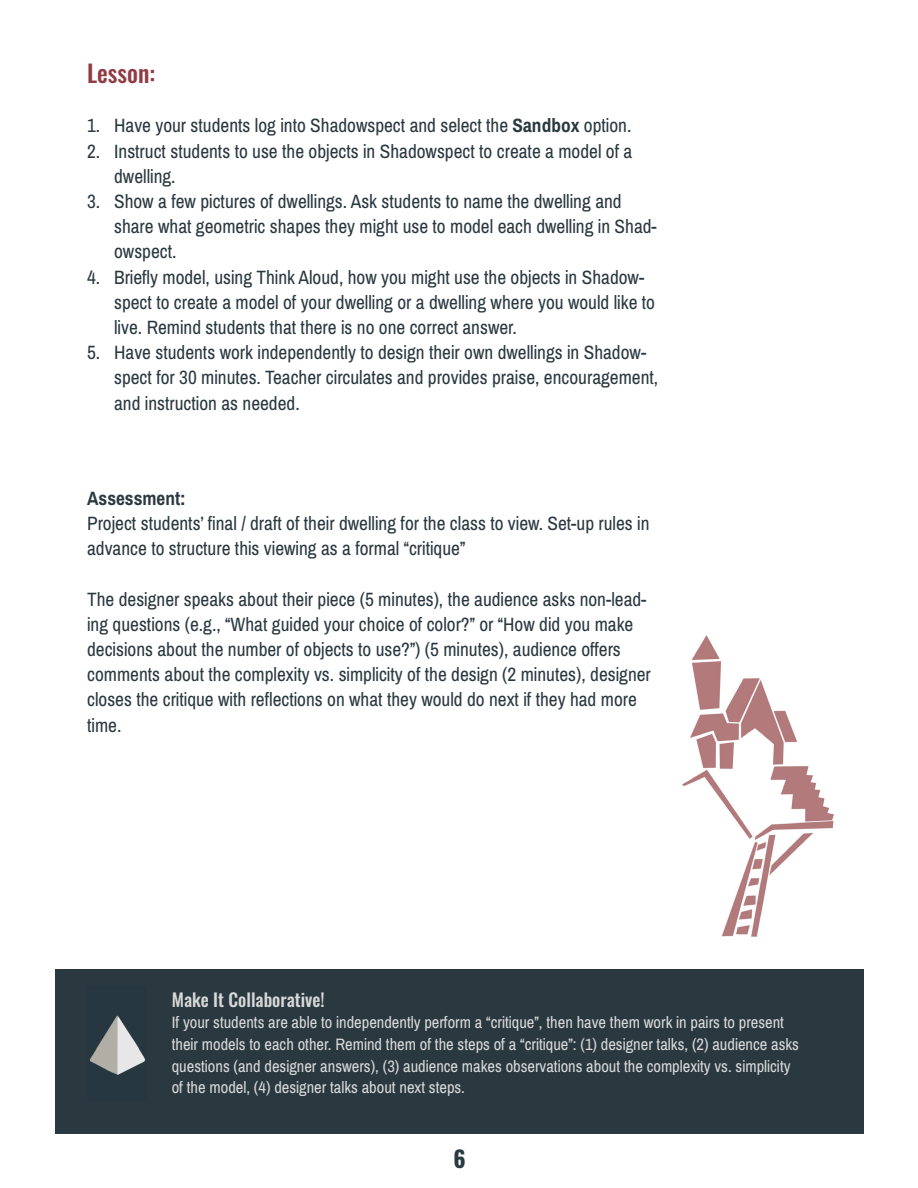
<style>
.page{position:relative;width:918px;height:1188px;background:#fff}
.page>*{position:absolute;margin:0;border:0;box-sizing:border-box;transform-origin:0 0}
.t1{font:500 24px "Oswald";color:#903c45}
.t2{font:700 22.8px "Oswald";color:#2a3940}
.t3{font:21px/25.2px "Pragati Narrow";color:#2a3940}
.t4{font:700 21px "Pragati Narrow";color:#2a3940}
.t5{font:18px/21.6px "Pragati Narrow";color:#d8d8d9}
.t6{font:500 18px "Oswald";color:#d8d8d9}
.s1{font-weight:700}
</style>
<div class="page">
<div style="left:56px;top:970px;width:808px;height:164px;background:#2a3940"></div>
<img style="left:90px;top:1015px;width:56px;height:60px">
<img style="left:682px;top:635px;width:152px;height:302px">
<p class="t1" style="left:87px;top:60px;width:70px">Lesson:</p>
<p class="t3" style="left:87px;top:112px;width:546px">1. Have your students log into Shadowspect and select the <span class="s1">Sandbox</span> option.</p>
<p class="t3" style="left:114px;top:138px;width:520px;text-indent:-27px">2. Instruct students to use the objects in Shadowspect to create a model of a dwelling.</p>
<p class="t3" style="left:114px;top:188px;width:544px;text-indent:-27px">3. Show a few pictures of dwellings. Ask students to name the dwelling and share what geometric shapes they might use to model each dwelling in Shad&shy;owspect.</p>
<p class="t3" style="left:114px;top:264px;width:542px;text-indent:-27px">4. Briefly model, using Think Aloud, how you might use the objects in Shadow&shy;spect to create a model of your dwelling or a dwelling where you would like to live. Remind students that there is no one correct answer.</p>
<p class="t3" style="left:114px;top:339px;width:546px;text-indent:-27px">5. Have students work independently to design their own dwellings in Shadow&shy;spect for 30 minutes. Teacher circulates and provides praise, encouragement, and instruction as needed.</p>
<p class="t4" style="left:87px;top:485px;width:100px">Assessment:</p>
<p class="t3" style="left:87px;top:510px;width:564px">Project students’ final / draft of their dwelling for the class to view. Set-up rules in advance to structure this viewing as a formal “critique”</p>
<p class="t3" style="left:87px;top:586px;width:565px">The designer speaks about their piece (5 minutes), the audience asks non-lead&shy;ing questions (e.g., “What guided your choice of color?” or “How did you make decisions about the number of objects to use?”) (5 minutes), audience offers comments about the complexity vs. simplicity of the design (2 minutes), designer closes the critique with reflections on what they would do next if they had more time.</p>
<p class="t6" style="left:172px;top:990px;width:155px">Make It Collaborative!</p>
<p class="t5" style="left:172px;top:1011px;width:629px">If your students are able to independently perform a “critique”, then have them work in pairs to present their models to each other. Remind them of the steps of a “critique”: (1) designer talks, (2) audience asks questions (and designer answers), (3) audience makes observations about the complexity vs. simplicity of the model, (4) designer talks about next steps.</p>
<p class="t2" style="left:454px;top:1146px;width:14px">6</p>
</div>
